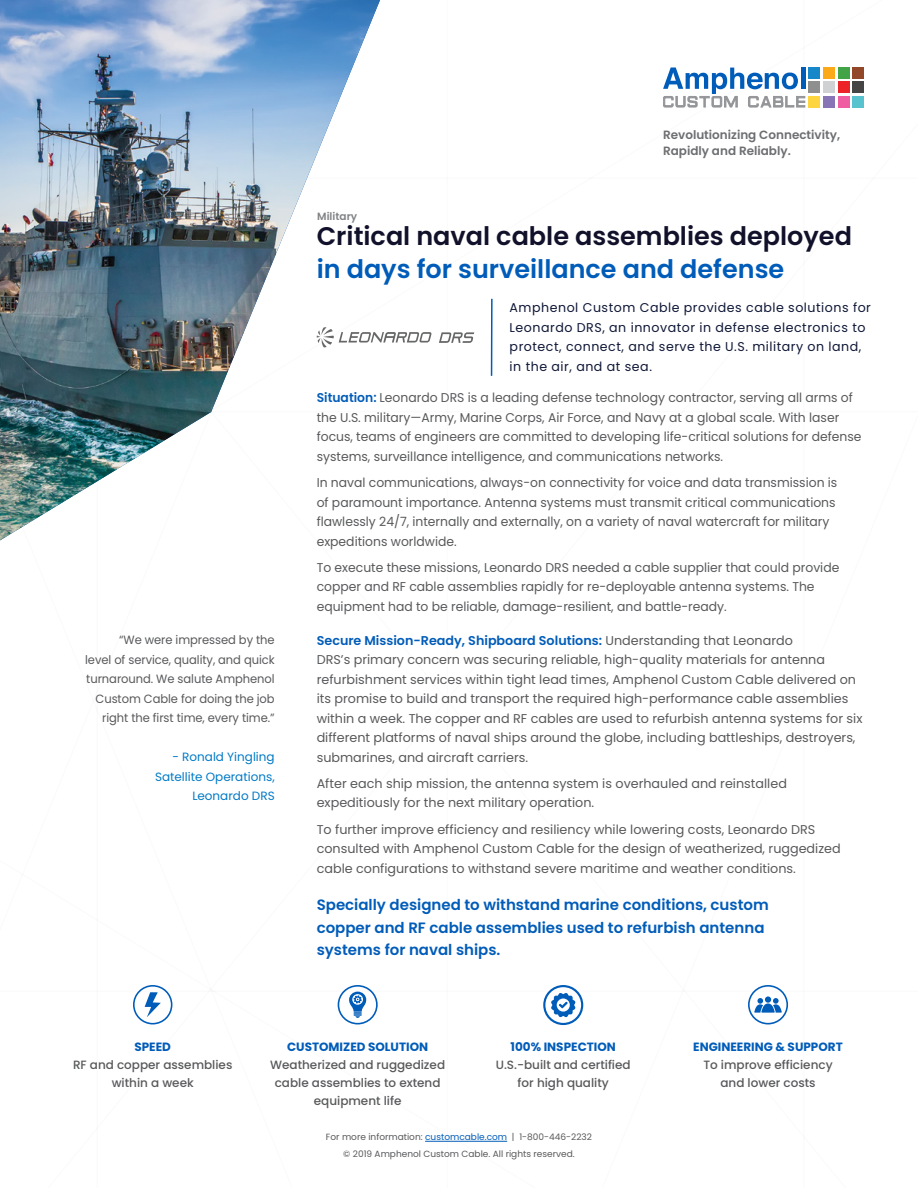
<style>
.page{position:relative;width:918px;height:1188px;background:#fff}
.page>*{position:absolute;margin:0;border:0;box-sizing:border-box;transform-origin:0 0}
.t1{font:600 25.5px "Poppins";color:#11112b}
.t2{font:600 25.5px "Poppins";color:#005cb9}
.t3{font:600 15px/22.5px "Poppins";color:#005cb9}
.t4{font:12.75px/19.5px "Poppins";color:#58595b}
.t5{font:12.75px/19.5px "Poppins";letter-spacing:.04em;color:#101837}
.t6{font:500 12px/18px "Poppins";color:#58595b;text-align:center}
.t7{font:12px/19.5px "Poppins";letter-spacing:-.005em;color:#58595b;text-align:right;scale:.96 1}
.t8{font:700 12px "Poppins";color:#005cb9}
.t9{font:600 12px/16.5px "Poppins";color:#6d6e71}
.t10{font:12px/19.5px "Poppins";color:#007ac7;text-align:right}
.t11{font:600 10.5px "Poppins";color:#808285}
.t12{font:9px/16.5px "Poppins";color:#58595b;text-align:center}
.s1{font-weight:600;color:#005cb9}
.s2{color:#005cb9}
</style>
<div class="page">
<hr style="left:447px;top:0;width:1px;height:1188px;background:#000">
<hr style="left:96px;top:0;width:2px;height:1188px;background:#000">
<hr style="left:803px;top:0;width:2px;height:1188px;background:#000">
<hr style="left:0;top:177px;width:918px;height:2px;background:#000">
<hr style="left:0;top:411px;width:918px;height:1px;background:#000">
<hr style="left:0;top:990px;width:918px;height:2px;background:#000">
<img style="left:0;top:0;width:380px;height:540px">
<svg style="left:663px;top:68px;width:142px;height:39px"></svg>
<div style="left:808px;top:96px;width:12px;height:11px;background:#fcd53f"></div>
<div style="left:823px;top:96px;width:12px;height:11px;background:#8875b6"></div>
<div style="left:838px;top:96px;width:11px;height:11px;background:#ef5ea1"></div>
<div style="left:852px;top:96px;width:12px;height:11px;background:#58c2ce"></div>
<div style="left:808px;top:82px;width:12px;height:11px;background:#908f90"></div>
<div style="left:823px;top:82px;width:12px;height:11px;background:#cfd1d2"></div>
<div style="left:838px;top:82px;width:11px;height:11px;background:#ec2327"></div>
<div style="left:852px;top:82px;width:12px;height:11px;background:#454546"></div>
<div style="left:808px;top:68px;width:12px;height:11px;background:#1688ca"></div>
<div style="left:823px;top:68px;width:12px;height:11px;background:#fba919"></div>
<div style="left:838px;top:68px;width:11px;height:11px;background:#43a447"></div>
<div style="left:852px;top:68px;width:12px;height:11px;background:#934729"></div>
<svg style="left:145px;top:992px;width:16px;height:25px"></svg>
<div style="left:133px;top:985px;width:39px;height:39px;border:2px solid #005cb9;border-radius:50%"></div>
<svg style="left:349px;top:992px;width:17px;height:26px"></svg>
<div style="left:338px;top:985px;width:40px;height:39px;border:2px solid #005cb9;border-radius:50%"></div>
<div style="left:543px;top:985px;width:40px;height:40px;border:2px solid #005cb9;border-radius:50%"></div>
<svg style="left:551px;top:993px;width:25px;height:24px"></svg>
<div style="left:765px;top:996px;width:6px;height:7px;background:#005cb9;border-radius:50%"></div>
<svg style="left:754px;top:998px;width:28px;height:15px"></svg>
<div style="left:748px;top:985px;width:40px;height:39px;border:2px solid #005cb9;border-radius:50%"></div>
<hr style="left:425px;top:1141px;width:82px;height:1px;background:#005cb9">
<hr style="left:491px;top:299px;width:2px;height:77px;background:#005cb9">
<svg style="left:317px;top:327px;width:115px;height:20px"></svg>
<svg style="left:439px;top:332px;width:35px;height:11px"></svg>
<p class="t11" style="left:317px;top:210px;width:41px">Military</p>
<p class="t9" style="left:663px;top:126px;width:179px">Revolutionizing Connectivity,<br>Rapidly and Reliably.</p>
<h1 class="t1" style="left:317px;top:222px;width:537px">Critical naval cable assemblies deployed</h1>
<h1 class="t2" style="left:317px;top:255px;width:469px">in days for surveillance and defense</h1>
<p class="t7" style="left:85px;top:631px;width:199px">“We were impressed by the<br>level of service, quality, and quick turnaround. We salute Amphenol<br>Custom Cable for doing the job right the first time, every time.”</p>
<p class="t10" style="left:155px;top:748px;width:121px">- Ronald Yingling<br>Satellite Operations,<br>Leonardo DRS</p>
<p class="t5" style="left:510px;top:298px;width:363px">Amphenol Custom Cable provides cable solutions for Leonardo DRS, an innovator in defense electronics to protect, connect, and serve the U.S. military on land, in the air, and at sea.</p>
<p class="t4" style="left:317px;top:388px;width:546px"><span class="s1">Situation:</span> Leonardo DRS is a leading defense technology contractor, serving all arms of the U.S. military—Army, Marine Corps, Air Force, and Navy at a global scale. With laser focus, teams of engineers are committed to developing life-critical solutions for defense systems, surveillance intelligence, and communications networks.</p>
<p class="t4" style="left:317px;top:473px;width:522px">In naval communications, always-on connectivity for voice and data transmission is of paramount importance. Antenna systems must transmit critical communications flawlessly 24/7, internally and externally, on a variety of naval watercraft for military expeditions worldwide.</p>
<p class="t4" style="left:317px;top:558px;width:524px">To execute these missions, Leonardo DRS needed a cable supplier that could provide copper and RF cable assemblies rapidly for re-deployable antenna systems. The equipment had to be reliable, damage-resilient, and battle-ready.</p>
<p class="t4" style="left:317px;top:630px;width:547px"><span class="s1">Secure Mission-Ready, Shipboard Solutions:</span> Understanding that Leonardo<br>DRS’s primary concern was securing reliable, high-quality materials for antenna refurbishment services within tight lead times, Amphenol Custom Cable delivered on its promise to build and transport the required high-performance cable assemblies within a week. The copper and RF cables are used to refurbish antenna systems for six different platforms of naval ships around the globe, including battleships, destroyers, submarines, and aircraft carriers.</p>
<p class="t4" style="left:317px;top:774px;width:472px">After each ship mission, the antenna system is overhauled and reinstalled expeditiously for the next military operation.</p>
<p class="t4" style="left:317px;top:819px;width:526px">To further improve efficiency and resiliency while lowering costs, Leonardo DRS consulted with Amphenol Custom Cable for the design of weatherized, ruggedized cable configurations to withstand severe maritime and weather conditions.</p>
<p class="t3" style="left:317px;top:894px;width:454px">Specially designed to withstand marine conditions, custom copper and RF cable assemblies used to refurbish antenna systems for naval ships.</p>
<p class="t8" style="left:134px;top:1040px;width:38px">SPEED</p>
<p class="t6" style="left:73px;top:1056px;width:161px">RF and copper assemblies within a week</p>
<p class="t8" style="left:287px;top:1040px;width:143px">CUSTOMIZED SOLUTION</p>
<p class="t6" style="left:270px;top:1056px;width:177px">Weatherized and ruggedized cable assemblies to extend equipment life</p>
<p class="t8" style="left:511px;top:1040px;width:107px">100% INSPECTION</p>
<p class="t6" style="left:496px;top:1056px;width:136px">U.S.-built and certified for high quality</p>
<p class="t12" style="left:326px;top:1129px;width:268px">For more information: <span class="s2">customcable.com</span> | 1-800-446-2232 © 2019 Amphenol Custom Cable. All rights reserved.</p>
<p class="t8" style="left:693px;top:1040px;width:151px">ENGINEERING &amp; SUPPORT</p>
<p class="t6" style="left:703px;top:1056px;width:131px">To improve efficiency and lower costs</p>
</div>
